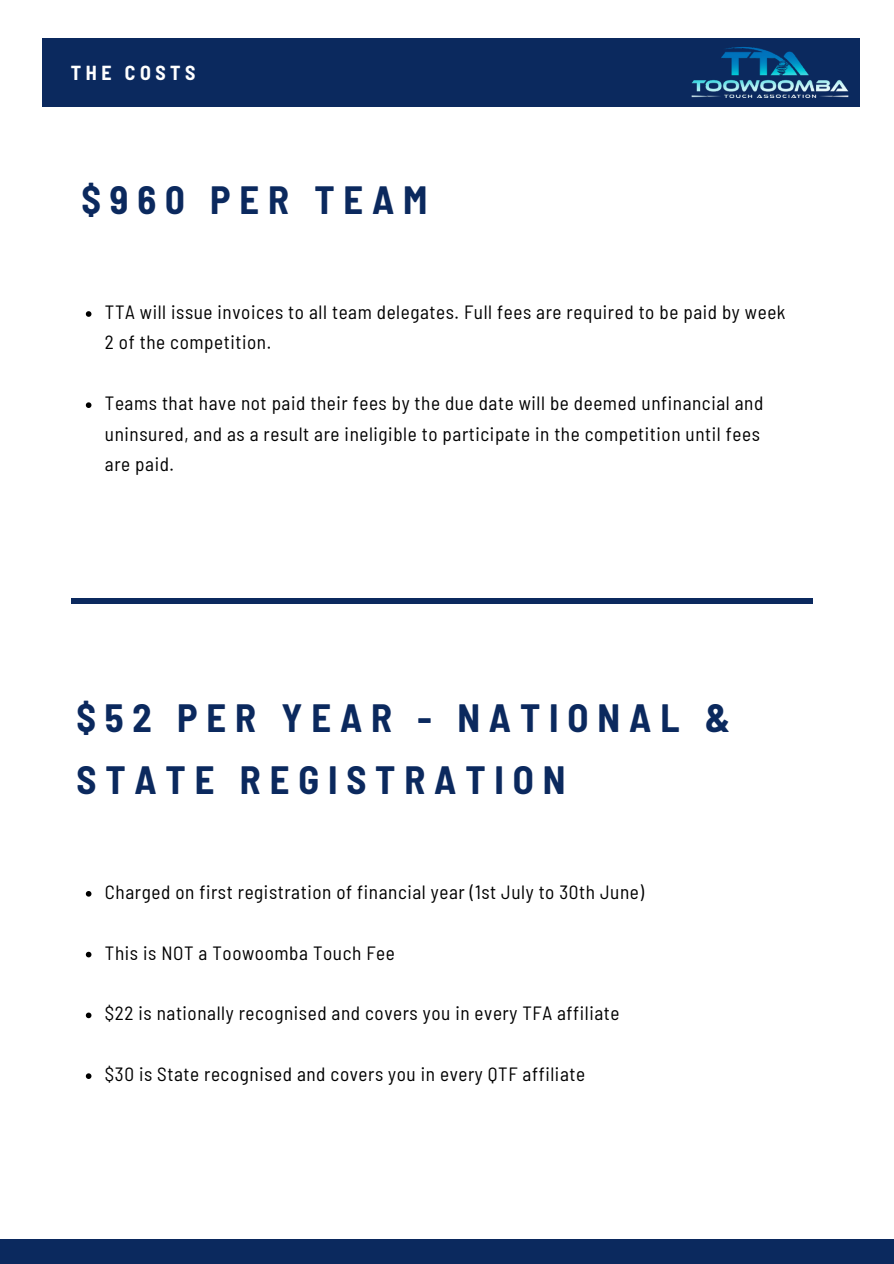
<style>
.page{position:relative;width:894px;height:1264px;background:#fff}
.page>*{position:absolute;margin:0;border:0;box-sizing:border-box;transform-origin:0 0}
.t1{font:700 semi-condensed 38.55px/61.8px "Barlow";letter-spacing:.23em;color:#0b295e}
.t2{font:700 semi-condensed 19.8px "Barlow";letter-spacing:.23em;color:#fff}
.t3{font:semi-condensed 19.2px/30.3px "Barlow";letter-spacing:.03em;color:#000}
</style>
<div class="page">
<div style="left:43px;top:38px;width:816px;height:68px;background:#0b295e"></div>
<div style="left:0;top:1239px;width:893px;height:24px;background:#0b295e"></div>
<svg style="left:86px;top:311px;width:5px;height:6px"></svg>
<svg style="left:86px;top:402px;width:5px;height:6px"></svg>
<div style="left:71px;top:597px;width:741px;height:6px;background:#0b295e"></div>
<svg style="left:86px;top:891px;width:5px;height:5px"></svg>
<svg style="left:86px;top:951px;width:5px;height:6px"></svg>
<svg style="left:86px;top:1012px;width:5px;height:6px"></svg>
<svg style="left:86px;top:1073px;width:5px;height:5px"></svg>
<img style="left:656px;top:38px;width:204px;height:69px">
<h2 class="t2" style="left:71px;top:60px;width:126px">THE COSTS</h2>
<p class="t1" style="left:81px;top:167px;width:347px">$960 PER TEAM</p>
<h1 class="t3" style="left:105px;top:296px;width:682px">TTA will issue invoices to all team delegates. Full fees are required to be paid by week<br>2 of the competition.</h1>
<p class="t3" style="left:105px;top:387px;width:659px">Teams that have not paid their fees by the due date will be deemed unfinancial and uninsured, and as a result are ineligible to participate in the competition until fees are paid.</p>
<p class="t1" style="left:76px;top:685px;width:655px">$52 PER YEAR - NATIONAL &amp;<br>STATE REGISTRATION</p>
<h1 class="t3" style="left:105px;top:876px;width:540px">Charged on first registration of financial year (1st July to 30th June)</h1>
<p class="t3" style="left:105px;top:936px;width:291px">This is NOT a Toowoomba Touch Fee</p>
<p class="t3" style="left:105px;top:997px;width:516px">$22 is nationally recognised and covers you in every TFA affiliate</p>
<p class="t3" style="left:105px;top:1058px;width:481px">$30 is State recognised and covers you in every QTF affiliate</p>
</div>
